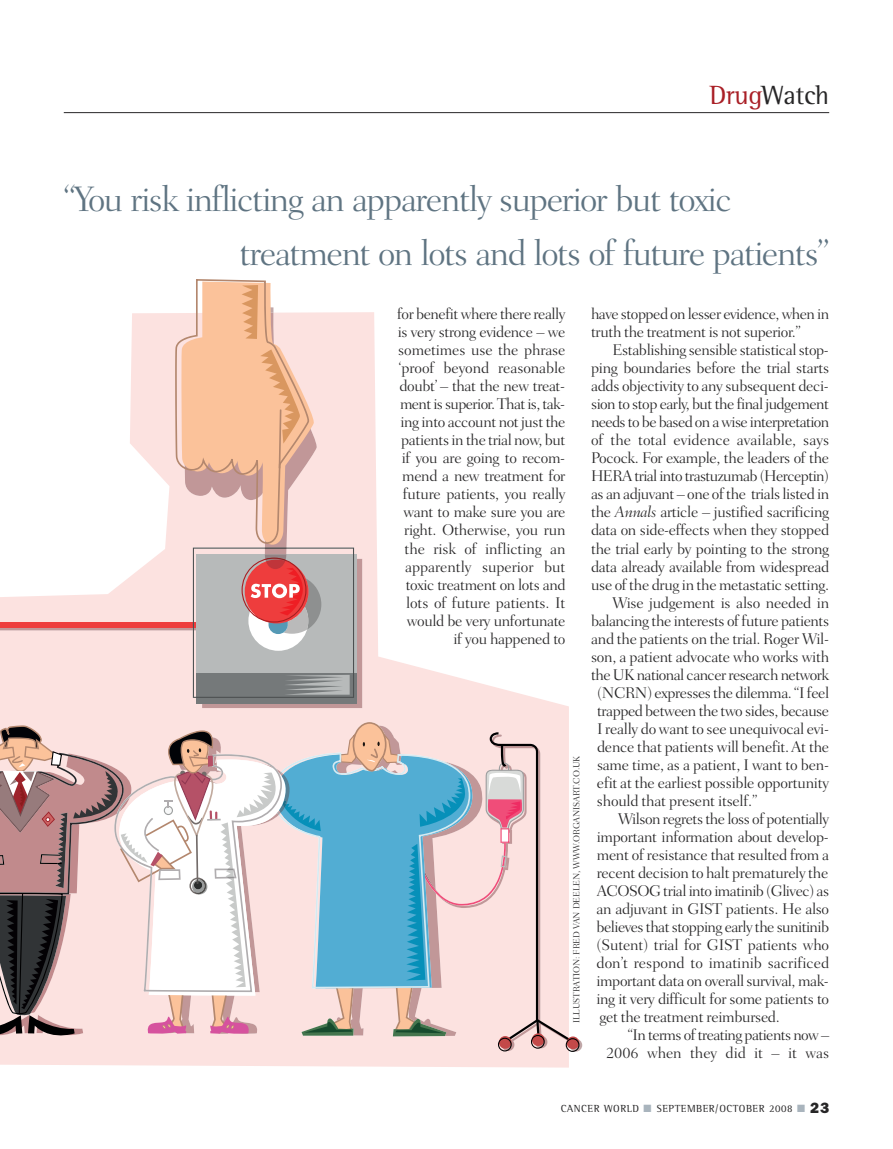
<style>
.page{position:relative;width:893px;height:1149px;background:#fff}
.page>*{position:absolute;margin:0;border:0;box-sizing:border-box;transform-origin:0 0}
.t1{font:300 36px/54px "Fairfield LH";letter-spacing:-.04em;color:#5f7482}
.t2{font:27px "Rotis Semi Serif";letter-spacing:-.015em;color:#272627}
.t3{font:300 15.75px/18px "Fairfield LH";letter-spacing:-.02em;color:#272627;text-align:right}
.t4{font:300 15.75px "Fairfield LH";letter-spacing:-.04em;color:#272627}
.t5{font:300 15.75px "Fairfield LH";color:#272627}
.t6{font:10.5px "Rotis Semi Serif";letter-spacing:.05em;color:#272627}
.t7{font:300 9px "Fairfield LH";letter-spacing:-.015em;color:#272627}
.s1{color:#a91f26}
.s2{font-style:italic}
.s3{color:#a9b4bd}
.s4{font-family:"Franklin Gothic";font-weight:800;font-size:15px}
</style>
<div class="page">
<hr style="left:64px;top:112px;width:765px;height:1px;background:#272627">
<svg style="left:0;top:312px;width:569px;height:755px"></svg>
<hr style="left:0;top:627px;width:193px;height:3px;background:#c19798">
<div style="left:0;top:622px;width:198px;height:6px;background:#ee3d3d"></div>
<svg style="left:0;top:716px;width:582px;height:335px;background:#cec7cb"></svg>
<svg style="left:175px;top:279px;width:187px;height:428px;background:#e0c0b5"></svg>
<h2 class="t2" style="left:710px;top:86px;width:121px"><span class="s1">Drug</span>Watch</h2>
<h1 class="t1" style="left:240px;top:175px;width:591px;text-indent:-176px">“You risk inflicting an apparently superior but toxic treatment on lots and lots of future patients”</h1>
<p class="t3" style="left:397px;top:306px;width:170px">for benefit where there really is very strong evidence – we sometimes use the phrase ‘proof beyond reasonable doubt’ – that the new treat&shy;ment is superior. That is, tak&shy;ing into account not just the patients in the trial now, but if you are going to recom&shy;mend a new treatment for future patients, you really want to make sure you are right. Otherwise, you run the risk of inflicting an apparently superior but toxic treatment on lots and lots of future patients. It would be very unfortunate if you happened to</p>
<p class="t3" style="left:591px;top:306px;width:240px;text-align:left">have stopped on lesser evidence, when in truth the treatment is not superior.”</p>
<p class="t3" style="left:612px;top:342px;width:218px">Establishing sensible statistical stop-</p>
<p class="t3" style="left:591px;top:360px;width:240px">ping boundaries before the trial starts</p>
<p class="t3" style="left:591px;top:378px;width:239px">adds objectivity to any subsequent deci-</p>
<p class="t3" style="left:591px;top:396px;width:240px">sion to stop early, but the final judgement</p>
<p class="t4" style="left:591px;top:416px;width:240px">needs to be based on a wise interpretation</p>
<p class="t5" style="left:591px;top:434px;width:240px">of the total evidence available, says</p>
<p class="t3" style="left:591px;top:450px;width:240px">Pocock. For example, the leaders of the</p>
<p class="t4" style="left:591px;top:470px;width:240px">HERA trial into trastuzumab (Herceptin)</p>
<p class="t3" style="left:591px;top:486px;width:240px">as an adjuvant – one of the trials listed in</p>
<p class="t3" style="left:591px;top:504px;width:240px">the <span class="s2">Annals</span> article – justified sacrificing</p>
<p class="t3" style="left:591px;top:522px;width:240px">data on side-effects when they stopped</p>
<p class="t3" style="left:591px;top:540px;width:240px">the trial early by pointing to the strong</p>
<p class="t3" style="left:591px;top:558px;width:240px">data already available from widespread</p>
<p class="t3" style="left:591px;top:576px;width:240px">use of the drug in the metastatic setting.</p>
<p class="t3" style="left:612px;top:594px;width:218px">Wise judgement is also needed in</p>
<p class="t3" style="left:591px;top:612px;width:240px">balancing the interests of future patients</p>
<p class="t3" style="left:591px;top:630px;width:239px">and the patients on the trial. Roger Wil-</p>
<p class="t3" style="left:591px;top:648px;width:240px">son, a patient advocate who works with</p>
<p class="t3" style="left:591px;top:666px;width:240px">the UK national cancer research network</p>
<p class="t3" style="left:597px;top:684px;width:233px">(NCRN) expresses the dilemma. “I feel</p>
<p class="t3" style="left:597px;top:702px;width:234px">trapped between the two sides, because</p>
<p class="t3" style="left:597px;top:720px;width:233px">I really do want to see unequivocal evi-</p>
<p class="t3" style="left:597px;top:738px;width:234px">dence that patients will benefit.At the</p>
<p class="t3" style="left:597px;top:756px;width:233px">same time, as a patient, I want to ben-</p>
<p class="t3" style="left:597px;top:774px;width:234px">efit at the earliest possible opportunity</p>
<p class="t3" style="left:597px;top:792px;width:162px">should that present itself.”</p>
<p class="t3" style="left:618px;top:810px;width:213px">Wilson regrets the loss of potentially</p>
<p class="t3" style="left:597px;top:828px;width:234px">important information about develop-</p>
<p class="t3" style="left:597px;top:846px;width:234px">ment of resistance that resulted from a</p>
<p class="t3" style="left:597px;top:864px;width:233px">recent decision to halt prematurely the</p>
<p class="t3" style="left:597px;top:882px;width:234px">ACOSOG trial into imatinib (Glivec) as</p>
<p class="t3" style="left:597px;top:900px;width:234px">an adjuvant in GIST patients. He also</p>
<p class="t3" style="left:597px;top:918px;width:234px">believes that stopping early the sunitinib</p>
<p class="t3" style="left:597px;top:936px;width:234px">(Sutent) trial for GIST patients who</p>
<p class="t5" style="left:596px;top:956px;width:234px">don’t respond to imatinib sacrificed</p>
<p class="t3" style="left:596px;top:972px;width:234px">important data on overall survival, mak-</p>
<p class="t3" style="left:596px;top:990px;width:234px">ing it very difficult for some patients to</p>
<p class="t3" style="left:599px;top:1008px;width:182px">get the treatment reimbursed.</p>
<p class="t4" style="left:628px;top:1028px;width:203px">“In terms of treating patients now –</p>
<p class="t3" style="left:606px;top:1044px;width:224px">2006 when they did it – it was</p>
<p class="t7" style="left:573px;top:1022px;width:269px;rotate:-90deg">ILLUSTRATION: FRED VAN DEELEN, WWW.ORGANISART.CO.UK</p>
<p class="t6" style="left:561px;top:1104px;width:270px">CANCER WORLD <span class="s3">■</span> SEPTEMBER/OCTOBER 2008 <span class="s3">■</span> <span class="s4">23</span></p>
</div>
